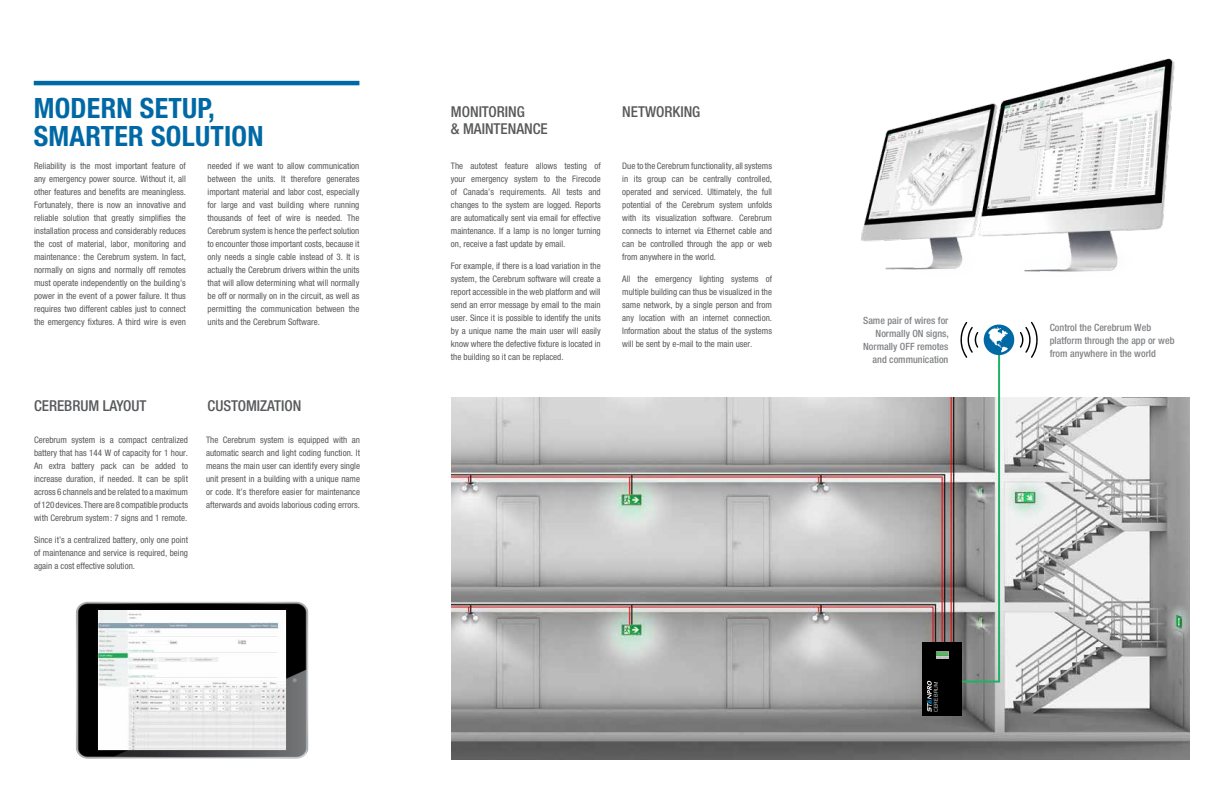
<style>
.page{position:relative;width:1223px;height:792px;background:#fff}
.page>*{position:absolute;margin:0;border:0;box-sizing:border-box;transform-origin:0 0}
.t1{font:700 condensed 28px/28px "Helvetica Neue";letter-spacing:.01em;color:#0069a5}
.t2{font:500 condensed 15px/17px "Helvetica Neue";color:#58595b}
.t3{font:500 condensed 10px/13px "Helvetica Neue";color:#808285}
.t4{font:condensed 9px/13px "Helvetica Neue";color:#58595b;text-align:justify}
.t5{font:300 5.3px "Helvetica Neue";letter-spacing:.06em;color:#fff}
</style>
<div class="page">
<img style="left:861px;top:58px;width:314px;height:214px">
<img style="left:76px;top:601px;width:233px;height:158px">
<img style="left:99px;top:611px;width:186px;height:139px">
<img style="left:451px;top:398px;width:738px;height:362px">
<hr style="left:34px;top:81px;width:325px;height:4px;background:#0069a5">
<div style="left:922px;top:642px;width:40px;height:73px;background:#000"></div>
<svg style="left:926px;top:322px;width:111px;height:390px"></svg>
<h1 class="t1" style="left:34px;top:94px;width:231px">MODERN SETUP,<br>SMARTER SOLUTION</h1>
<p class="t4" style="left:34px;top:159px;width:153px">Reliability is the most important feature of any emergency power source. Without it, all other features and benefits are meaningless.<br>Fortunately, there is now an innovative and reliable solution that greatly simplifies the installation process and considerably reduces the cost of material, labor, monitoring and maintenance : the Cerebrum system. In fact, normally on signs and normally off remotes must operate independently on the building’s power in the event of a power failure. It thus requires two different cables just to connect the emergency fixtures. A third wire is even</p>
<p class="t4" style="left:208px;top:159px;width:153px">needed if we want to allow communication between the units. It therefore generates important material and labor cost, especially for large and vast building where running thousands of feet of wire is needed. The Cerebrum system is hence the perfect solution to encounter those important costs, because it only needs a single cable instead of 3. It is actually the Cerebrum drivers within the units that will allow determining what will normally be off or normally on in the circuit, as well as permitting the communication between the units and the Cerebrum Software.</p>
<h2 class="t2" style="left:34px;top:397px;width:114px">CEREBRUM LAYOUT</h2>
<h2 class="t2" style="left:208px;top:397px;width:95px">CUSTOMIZATION</h2>
<p class="t4" style="left:34px;top:433px;width:155px">Cerebrum system is a compact centralized battery that has 144 W of capacity for 1 hour.<br>An extra battery pack can be added to increase duration, if needed. It can be split across 6 channels and be related to a maximum of 120 devices. There are 8 compatible products with Cerebrum system: 7 signs and 1 remote.</p>
<p class="t4" style="left:34px;top:533px;width:155px">Since it’s a centralized battery, only one point of maintenance and service is required, being again a cost effective solution.</p>
<p class="t4" style="left:206px;top:433px;width:155px">The Cerebrum system is equipped with an automatic search and light coding function. It means the main user can identify every single unit present in a building with a unique name or code. It’s therefore easier for maintenance afterwards and avoids laborious coding errors.</p>
<h2 class="t2" style="left:451px;top:103px;width:98px">MONITORING<br>&amp; MAINTENANCE</h2>
<h2 class="t2" style="left:622px;top:103px;width:80px">NETWORKING</h2>
<p class="t4" style="left:451px;top:159px;width:151px">The autotest feature allows testing of your emergency system to the Firecode of Canada’s requirements. All tests and changes to the system are logged. Reports are automatically sent via email for effective maintenance. If a lamp is no longer turning on, receive a fast update by email.</p>
<p class="t4" style="left:451px;top:259px;width:151px">For example, if there is a load variation in the system, the Cerebrum software will create a report accessible in the web platform and will send an error message by email to the main user. Since it is possible to identify the units by a unique name the main user will easily know where the defective fixture is located in the building so it can be replaced.</p>
<p class="t4" style="left:622px;top:159px;width:151px">Due to the Cerebrum functionality, all systems in its group can be centrally controlled, operated and serviced. Ultimately, the full potential of the Cerebrum system unfolds with its visualization software. Cerebrum connects to internet via Ethernet cable and can be controlled through the app or web from anywhere in the world.</p>
<p class="t4" style="left:622px;top:272px;width:151px">All the emergency lighting systems of multiple building can thus be visualized in the same network, by a single person and from any location with an internet connection.<br>Information about the status of the systems will be sent by e-mail to the main user.</p>
<p class="t3" style="left:863px;top:314px;width:87px;text-align:right">Same pair of wires for<br>Normally ON signs,<br>Normally OFF remotes and communication</p>
<p class="t5" style="left:932px;top:712px;width:32px;rotate:-90deg">CEREBRUM</p>
<p class="t3" style="left:1049px;top:321px;width:126px">Control the Cerebrum Web platform through the app or web from anywhere in the world</p>
</div>
